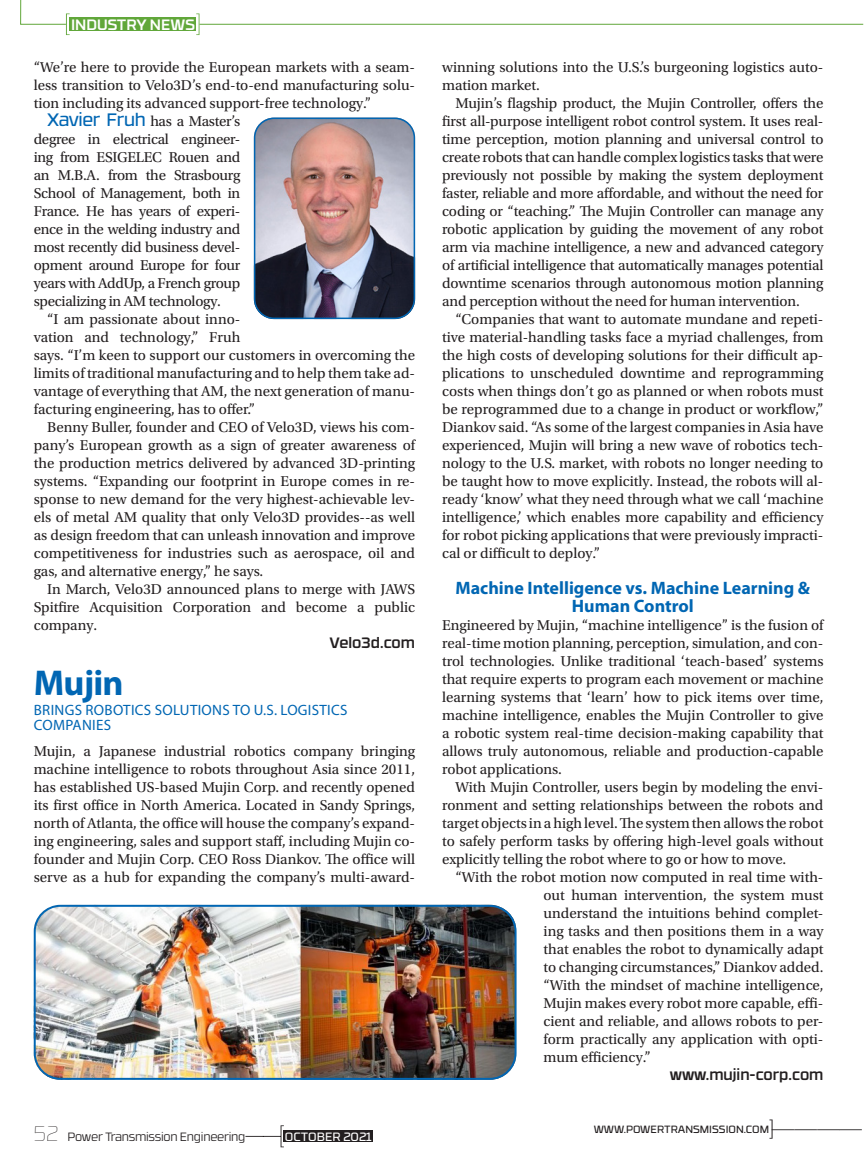
<style>
.page{position:relative;width:864px;height:1161px;background:#fff}
.page>*{position:absolute;margin:0;border:0;box-sizing:border-box;transform-origin:0 0}
.News_Product_Header{font:700 36px "Myriad Pro";letter-spacing:-.02em;color:#0166b3}
.t1{font:300 condensed 24px "Myriad Pro";color:#231f20}
.Body_Text_Header{font:700 18px/18px "Myriad Pro";color:#0166b3;text-align:center}
.Body_Text{font:15px/18px "Utopia Std";color:#231f20;text-align:justify}
.Body_Text_after_Head{font:15px/18px "Utopia Std";color:#231f20;text-align:justify}
.News_Sub-head{font:15px/15.8px "Myriad Pro";letter-spacing:.02em;color:#0166b3}
.FMI_Wed_Site_Foot{font:500 15px "RB No 3.1";color:#231f20}
.t2{font:500 15px "RB No 3.1";color:#fff}
.t3{font:300 12px "RB No 3.1";letter-spacing:-.02em;color:#231f20}
.t4{font:12px "RB No 3.1";color:#fff}
.t5{font:10.5px "RB No 3.1";color:#231f20}
.s1{font-family:"RB No 3.1";font-size:18px;color:#0166b3}
.s2{font-weight:100;font-size:21px}
</style>
<div class="page">
<img style="left:34px;top:905px;width:480px;height:175px">
<div style="left:34px;top:905px;width:483px;height:175px;border:2px solid #0166b3;border-radius:26px"></div>
<img style="left:254px;top:118px;width:161px;height:201px">
<div style="left:254px;top:118px;width:161px;height:201px;border:2px solid #0166b3;border-radius:19px"></div>
<svg style="left:245px;top:1125px;width:39px;height:22px"></svg>
<div style="left:284px;top:1131px;width:89px;height:11px;background:#231f20"></div>
<div style="left:70px;top:17px;width:126px;height:14px;background:#61a73a"></div>
<svg style="left:196px;top:14px;width:3px;height:21px"></svg>
<hr style="left:199px;top:24px;width:664px;height:1px;background:#61a73a">
<svg style="left:20px;top:0;width:50px;height:35px"></svg>
<p class="t2" style="left:71px;top:13px;width:125px">INDUSTRY NEWS</p>
<p class="Body_Text" style="left:34px;top:58px;width:383px">“We’re here to provide the European markets with a seam&shy;less transition to Velo3D’s end-to-end manufacturing solu&shy;tion including its advanced support-free technology.”</p>
<p class="Body_Text" style="left:34px;top:112px;width:208px;text-indent:14px"><span class="s1">Xavier Fruh</span> has a Master’s degree in electrical engineer&shy;ing from ESIGELEC Rouen and an M.B.A. from the Strasbourg School of Management, both in France. He has years of experi&shy;ence in the welding industry and most recently did business devel&shy;opment around Europe for four years with AddUp, a French group specializing in AM technology.</p>
<p class="Body_Text" style="left:34px;top:310px;width:383px;text-align:left;text-indent:14px">“I am passionate about inno-<br>vation and technology,” Fruh<br>says. “I’m keen to support our customers in overcoming the limits of traditional manufacturing and to help them take ad&shy;vantage of everything that AM, the next generation of manu&shy;facturing engineering, has to offer.”</p>
<p class="Body_Text" style="left:34px;top:418px;width:383px;text-indent:14px">Benny Buller, founder and CEO of Velo3D, views his com&shy;pany’s European growth as a sign of greater awareness of the production metrics delivered by advanced 3D-printing systems. “Expanding our footprint in Europe comes in re&shy;sponse to new demand for the very highest-achievable lev&shy;els of metal AM quality that only Velo3D provides--as well as design freedom that can unleash innovation and improve competitiveness for industries such as aerospace, oil and gas, and alternative energy,” he says.</p>
<p class="Body_Text" style="left:34px;top:580px;width:383px;text-indent:14px">In March, Velo3D announced plans to merge with JAWS Spitfire Acquisition Corporation and become a public company.</p>
<p class="FMI_Wed_Site_Foot" style="left:329px;top:631px;width:87px">Velo3d.com</p>
<p class="News_Product_Header" style="left:34px;top:662px;width:92px">Mujin</p>
<p class="News_Sub-head" style="left:34px;top:702px;width:315px">BRINGS ROBOTICS SOLUTIONS TO U.S. LOGISTICS<br>COMPANIES</p>
<p class="Body_Text_after_Head" style="left:34px;top:742px;width:383px">Mujin, a Japanese industrial robotics company bringing machine intelligence to robots throughout Asia since 2011, has established US-based Mujin Corp. and recently opened its first office in North America. Located in Sandy Springs, north of Atlanta, the office will house the company’s expand&shy;ing engineering, sales and support staff, including Mujin co&shy;founder and Mujin Corp. CEO Ross Diankov. The office will serve as a hub for expanding the company’s multi-award-</p>
<p class="t3" style="left:33px;top:1128px;width:213px"><span class="s2">52</span> Power Transmission Engineering</p>
<p class="t4" style="left:285px;top:1128px;width:88px">OCTOBER 2021</p>
<p class="Body_Text_after_Head" style="left:442px;top:58px;width:383px">winning solutions into the U.S.’s burgeoning logistics auto&shy;mation market.</p>
<p class="Body_Text" style="left:442px;top:94px;width:383px;text-indent:14px">Mujin’s flagship product, the Mujin Controller, offers the first all-purpose intelligent robot control system. It uses real&shy;time perception, motion planning and universal control to create robots that can handle complex logistics tasks that were previously not possible by making the system deployment faster, reliable and more affordable, and without the need for coding or “teaching.” The Mujin Controller can manage any robotic application by guiding the movement of any robot arm via machine intelligence, a new and advanced category of artificial intelligence that automatically manages potential downtime scenarios through autonomous motion planning and perception without the need for human intervention.</p>
<p class="Body_Text" style="left:442px;top:310px;width:383px;text-indent:14px">“Companies that want to automate mundane and repeti&shy;tive material-handling tasks face a myriad challenges, from the high costs of developing solutions for their difficult ap&shy;plications to unscheduled downtime and reprogramming costs when things don’t go as planned or when robots must be reprogrammed due to a change in product or workflow,” Diankov said. “As some of the largest companies in Asia have experienced, Mujin will bring a new wave of robotics tech&shy;nology to the U.S. market, with robots no longer needing to be taught how to move explicitly. Instead, the robots will al&shy;ready ‘know’ what they need through what we call ‘machine intelligence,’ which enables more capability and efficiency for robot picking applications that were previously impracti&shy;cal or difficult to deploy.”</p>
<p class="Body_Text_Header" style="left:456px;top:579px;width:356px">Machine Intelligence vs. Machine Learning &amp;<br>Human Control</p>
<p class="Body_Text_after_Head" style="left:442px;top:616px;width:383px">Engineered by Mujin, “machine intelligence” is the fusion of real-time motion planning, perception, simulation, and con&shy;trol technologies. Unlike traditional ‘teach-based’ systems that require experts to program each movement or machine learning systems that ‘learn’ how to pick items over time, machine intelligence, enables the Mujin Controller to give a robotic system real-time decision-making capability that allows truly autonomous, reliable and production-capable robot applications.</p>
<p class="Body_Text" style="left:442px;top:778px;width:383px;text-indent:14px">With Mujin Controller, users begin by modeling the envi&shy;ronment and setting relationships between the robots and target objects in a high level. The system then allows the robot to safely perform tasks by offering high-level goals without explicitly telling the robot where to go or how to move.</p>
<p class="Body_Text" style="left:544px;top:868px;width:281px;text-indent:-88px">“With the robot motion now computed in real time with&shy;out human intervention, the system must understand the intuitions behind complet&shy;ing tasks and then positions them in a way that enables the robot to dynamically adapt to changing circumstances,” Diankov added. “With the mindset of machine intelligence, Mujin makes every robot more capable, effi&shy;cient and reliable, and allows robots to per&shy;form practically any application with opti&shy;mum efficiency.”</p>
<p class="FMI_Wed_Site_Foot" style="left:670px;top:1063px;width:155px">www.mujin-corp.com</p>
<p class="t5" style="left:594px;top:1122px;width:177px">WWW.POWERTRANSMISSION.COM</p>
<h2 class="t1" style="left:769px;top:1116px;width:96px">]————</h2>
</div>
